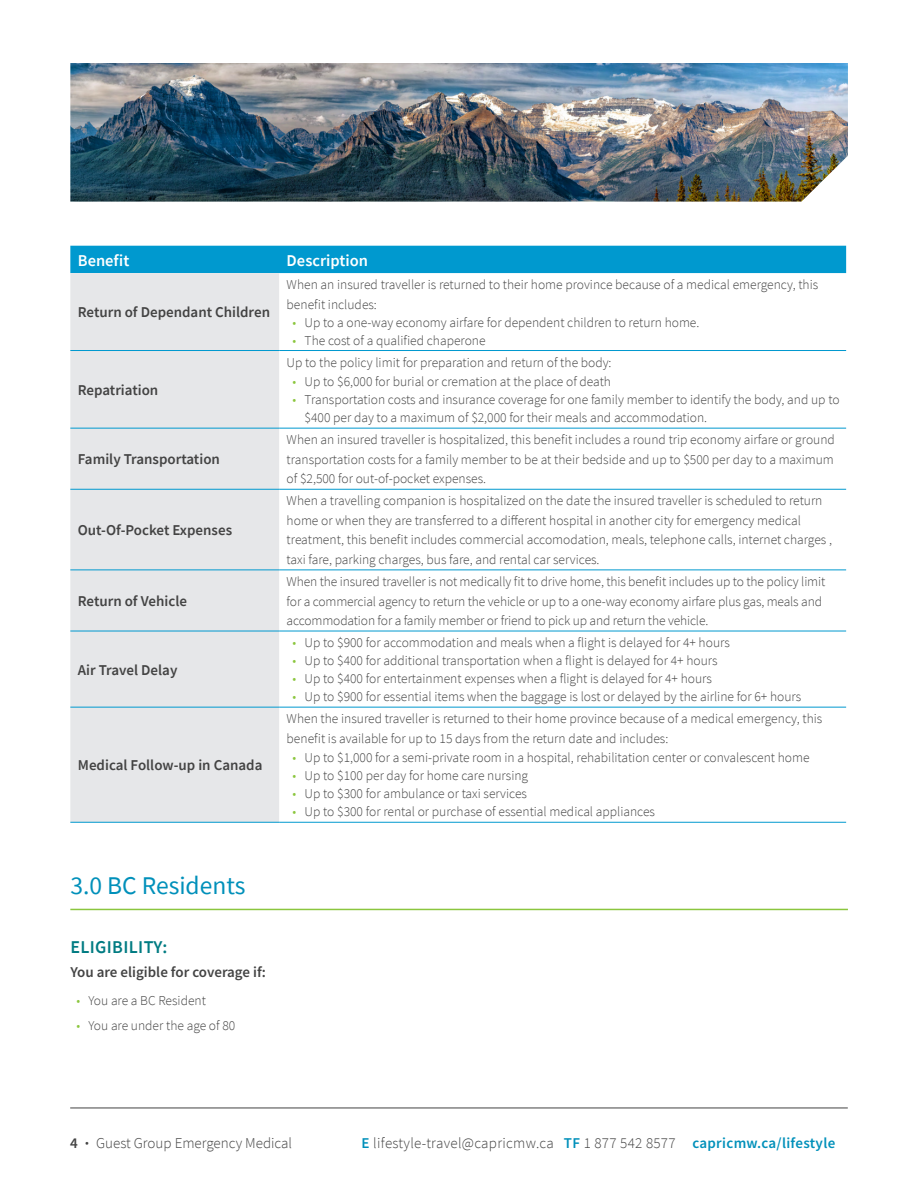
<style>
.page{position:relative;width:918px;height:1188px;background:#fff}
.page>*{position:absolute;margin:0;border:0;box-sizing:border-box;transform-origin:0 0}
.H3_-_Unlerline{font:25.5px "Source Sans Pro";color:#0090ba}
.H4_-_less_space_unde{font:600 18px "Source Sans Pro";letter-spacing:.02em;color:#007b82}
.Table_Header{font:600 16.5px "Source Sans Pro";color:#fff}
.Table_Body_Semi-Bold{font:600 15px "Source Sans Pro";color:#434343}
.t1{font:300 15px "Source Sans Pro";letter-spacing:.01em;color:#434343}
.body{font:600 15px "Source Sans Pro";color:#434343}
.Body_Small_-_Table{font:300 13.5px/19.5px "Source Sans Pro";color:#434343}
.s1{color:#8bc63e}
.s2{font-weight:600}
.s3{font-weight:700}
.s4{font-weight:600;color:#0090ba}
</style>
<div class="page">
<hr style="left:70px;top:1108px;width:778px;height:1px;background:#434343">
<img style="left:70px;top:63px;width:778px;height:139px">
<hr style="left:70px;top:909px;width:778px;height:1px;background:#8bc63e">
<div style="left:70px;top:246px;width:776px;height:27px;background:#0099cf"></div>
<div style="left:70px;top:273px;width:209px;height:549px;background:#e6e7e9"></div>
<hr style="left:70px;top:350px;width:209px;height:1px;background:#0099cf">
<hr style="left:279px;top:350px;width:567px;height:1px;background:#0099cf">
<hr style="left:70px;top:428px;width:209px;height:1px;background:#0099cf">
<hr style="left:279px;top:428px;width:567px;height:1px;background:#0099cf">
<hr style="left:70px;top:489px;width:209px;height:1px;background:#0099cf">
<hr style="left:279px;top:489px;width:567px;height:1px;background:#0099cf">
<hr style="left:70px;top:570px;width:209px;height:1px;background:#0099cf">
<hr style="left:279px;top:570px;width:567px;height:1px;background:#0099cf">
<hr style="left:70px;top:631px;width:209px;height:1px;background:#0099cf">
<hr style="left:279px;top:631px;width:567px;height:1px;background:#0099cf">
<hr style="left:70px;top:707px;width:209px;height:1px;background:#0099cf">
<hr style="left:279px;top:707px;width:567px;height:1px;background:#0099cf">
<hr style="left:70px;top:822px;width:209px;height:1px;background:#0099cf">
<hr style="left:279px;top:822px;width:567px;height:1px;background:#0099cf">
<p class="Table_Header" style="left:78px;top:249px;width:53px">Benefit</p>
<p class="Table_Header" style="left:287px;top:249px;width:83px">Description</p>
<p class="Table_Body_Semi-Bold" style="left:78px;top:302px;width:194px">Return of Dependant Children</p>
<p class="Body_Small_-_Table" style="left:287px;top:275px;width:533px">When an insured traveller is returned to their home province because of a medical emergency, this benefit includes:</p>
<p class="Body_Small_-_Table" style="left:293px;top:312px;width:408px"><span class="s1">•</span> Up to a one-way economy airfare for dependent children to return home.</p>
<p class="Body_Small_-_Table" style="left:293px;top:330px;width:194px"><span class="s1">•</span> The cost of a qualified chaperone</p>
<p class="Table_Body_Semi-Bold" style="left:78px;top:380px;width:82px">Repatriation</p>
<p class="Table_Body_Semi-Bold" style="left:78px;top:449px;width:144px">Family Transportation</p>
<p class="Table_Body_Semi-Bold" style="left:78px;top:520px;width:156px">Out-Of-Pocket Expenses</p>
<p class="Table_Body_Semi-Bold" style="left:78px;top:591px;width:111px">Return of Vehicle</p>
<p class="Table_Body_Semi-Bold" style="left:78px;top:660px;width:101px">Air Travel Delay</p>
<p class="Table_Body_Semi-Bold" style="left:78px;top:755px;width:186px">Medical Follow-up in Canada</p>
<p class="Body_Small_-_Table" style="left:287px;top:352px;width:326px">Up to the policy limit for preparation and return of the body:</p>
<p class="Body_Small_-_Table" style="left:293px;top:372px;width:320px"><span class="s1">•</span> Up to $6,000 for burial or cremation at the place of death</p>
<p class="Body_Small_-_Table" style="left:305px;top:391px;width:536px;line-height:18px;text-indent:-12px"><span class="s1">•</span> Transportation costs and insurance coverage for one family member to identify the body, and up to $400 per day to a maximum of $2,000 for their meals and accommodation.</p>
<p class="Body_Small_-_Table" style="left:287px;top:430px;width:550px;text-align:justify">When an insured traveller is hospitalized, this benefit includes a round trip economy airfare or ground transportation costs for a family member to be at their bedside and up to $500 per day to a maximum of $2,500 for out-of-pocket expenses.</p>
<p class="Body_Small_-_Table" style="left:287px;top:491px;width:547px">When a travelling companion is hospitalized on the date the insured traveller is scheduled to return home or when they are transferred to a different hospital in another city for emergency medical treatment, this benefit includes commercial accomodation, meals, telephone calls, internet charges , taxi fare, parking charges, bus fare, and rental car services.</p>
<p class="Body_Small_-_Table" style="left:287px;top:572px;width:540px">When the insured traveller is not medically fit to drive home, this benefit includes up to the policy limit for a commercial agency to return the vehicle or up to a one-way economy airfare plus gas, meals and</p>
<p class="Body_Small_-_Table" style="left:287px;top:611px;width:423px">accommodation for a family member or friend to pick up and return the vehicle.</p>
<p class="Body_Small_-_Table" style="left:293px;top:633px;width:439px"><span class="s1">•</span> Up to $900 for accommodation and meals when a flight is delayed for 4+ hours</p>
<p class="Body_Small_-_Table" style="left:293px;top:651px;width:427px"><span class="s1">•</span> Up to $400 for additional transportation when a flight is delayed for 4+ hours</p>
<p class="Body_Small_-_Table" style="left:293px;top:669px;width:421px"><span class="s1">•</span> Up to $400 for entertainment expenses when a flight is delayed for 4+ hours</p>
<p class="Body_Small_-_Table" style="left:293px;top:687px;width:510px"><span class="s1">•</span> Up to $900 for essential items when the baggage is lost or delayed by the airline for 6+ hours</p>
<p class="Body_Small_-_Table" style="left:287px;top:709px;width:537px">When the insured traveller is returned to their home province because of a medical emergency, this benefit is available for up to 15 days from the return date and includes:</p>
<p class="Body_Small_-_Table" style="left:293px;top:748px;width:519px"><span class="s1">•</span> Up to $1,000 for a semi-private room in a hospital, rehabilitation center or convalescent home</p>
<p class="Body_Small_-_Table" style="left:293px;top:766px;width:237px"><span class="s1">•</span> Up to $100 per day for home care nursing</p>
<p class="Body_Small_-_Table" style="left:293px;top:784px;width:236px"><span class="s1">•</span> Up to $300 for ambulance or taxi services</p>
<p class="Body_Small_-_Table" style="left:293px;top:802px;width:364px"><span class="s1">•</span> Up to $300 for rental or purchase of essential medical appliances</p>
<p class="H3_-_Unlerline" style="left:70px;top:869px;width:177px">3.0 BC Residents</p>
<p class="H4_-_less_space_unde" style="left:70px;top:935px;width:99px">ELIGIBILITY:</p>
<p class="body" style="left:70px;top:962px;width:197px">You are eligible for coverage if:</p>
<p class="Body_Small_-_Table" style="left:76px;top:991px;width:131px"><span class="s1">•</span> You are a BC Resident</p>
<p class="Body_Small_-_Table" style="left:76px;top:1016px;width:161px"><span class="s1">•</span> You are under the age of 80</p>
<p class="t1" style="left:70px;top:1134px;width:223px"><span class="s2">4</span> <span class="s3">·</span> Guest Group Emergency Medical</p>
<p class="t1" style="left:362px;top:1134px;width:475px"><span class="s4">E</span> lifestyle-travel@capricmw.ca <span class="s4">TF</span> 1 877 542 8577 <span class="s4">capricmw.ca/lifestyle</span></p>
</div>
